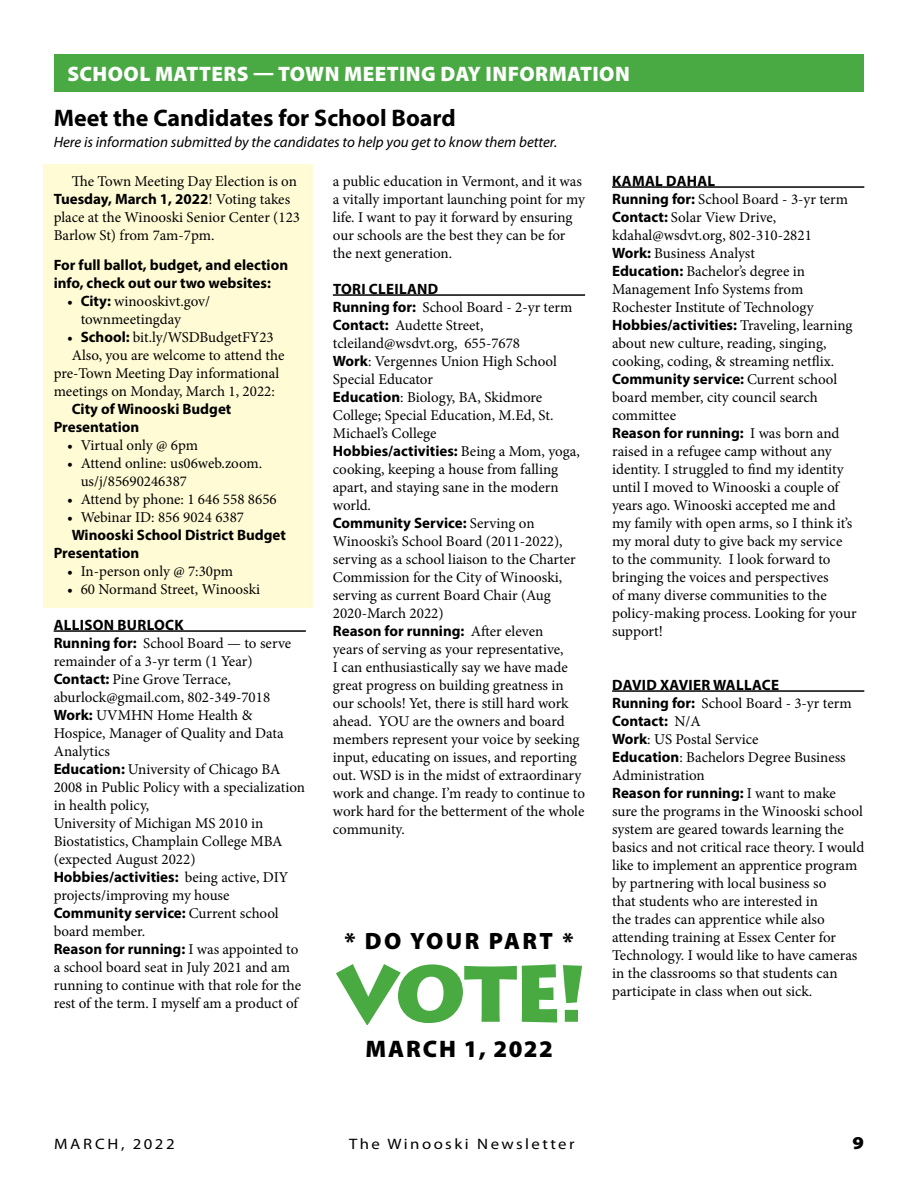
<style>
.page{position:relative;width:918px;height:1188px;background:#fff}
.page>*{position:absolute;margin:0;border:0;box-sizing:border-box;transform-origin:0 0}
.t1{font:700 24px "Myriad Pro";color:#000}
.t2{font:900 24px "Myriad Pro";letter-spacing:.07em;color:#000}
.t3{font:900 23.7px "Myriad Pro";letter-spacing:.1em;color:#000}
.t4{font:900 21px "Myriad Pro";letter-spacing:.02em;color:#fff}
.t5{font:900 18.15px "Myriad Pro";color:#000;scale:1.11 1}
.t6{font:15.15px "Myriad Pro";letter-spacing:.145em;color:#000;scale:1.11 1}
.t7{font:15px/18px "Minion Pro";color:#000}
.t8{font:700 15px/18px "Myriad Pro";color:#000}
.t9{font:italic 15px "Myriad Pro";color:#000}
.t10{font:700 15px "Myriad Pro";letter-spacing:.02em;color:#000}
.s1{font-family:"Myriad Pro";font-weight:700}
</style>
<div class="page">
<div style="left:43px;top:164px;width:270px;height:444px;background:#fffcd5"></div>
<hr style="left:612px;top:690px;width:252px;height:2px;background:#000">
<hr style="left:612px;top:186px;width:252px;height:2px;background:#000">
<hr style="left:333px;top:294px;width:252px;height:2px;background:#000">
<hr style="left:54px;top:630px;width:252px;height:2px;background:#000">
<div style="left:54px;top:54px;width:810px;height:38px;background:#49a942"></div>
<svg style="left:336px;top:964px;width:246px;height:61px"></svg>
<p class="t4" style="left:67px;top:60px;width:564px">SCHOOL MATTERS — TOWN MEETING DAY INFORMATION</p>
<h2 class="t1" style="left:54px;top:102px;width:404px">Meet the Candidates for School Board</h2>
<p class="t9" style="left:54px;top:133px;width:505px">Here is information submitted by the candidates to help you get to know them better.</p>
<p class="t7" style="left:54px;top:173px;width:248px;text-indent:18px">Te Town Meeting Day Election is on <span class="s1">Tuesday, March 1, 2022</span>! Voting takes place at the Winooski Senior Center (123<br>Barlow St) from 7am-7pm.</p>
<h5 class="t8" style="left:54px;top:256px;width:236px">For full ballot, budget, and election info, check out our two websites:</h5>
<p class="t7" style="left:81px;top:293px;width:131px;text-indent:-14px">• <span class="s1">City:</span> winooskivt.gov/ townmeetingday</p>
<p class="t7" style="left:67px;top:329px;width:208px">• <span class="s1">School:</span> bit.ly/WSDBudgetFY23</p>
<p class="t7" style="left:54px;top:347px;width:232px;text-indent:18px">Also, you are welcome to attend the pre-Town Meeting Day informational meetings on Monday, March 1, 2022:</p>
<h5 class="t8" style="left:54px;top:400px;width:179px;text-indent:18px">City of Winooski Budget<br>Presentation</h5>
<p class="t7" style="left:67px;top:437px;width:132px">• Virtual only @ 6pm</p>
<p class="t7" style="left:81px;top:455px;width:183px;text-indent:-14px">• Attend online: us06web.zoom. us/j/85690246387</p>
<p class="t7" style="left:67px;top:491px;width:211px">• Attend by phone: 1 646 558 8656</p>
<p class="t7" style="left:67px;top:509px;width:178px">• Webinar ID: 856 9024 6387</p>
<p class="t8" style="left:54px;top:526px;width:234px;text-indent:18px">Winooski School District Budget<br>Presentation</p>
<p class="t7" style="left:67px;top:563px;width:167px">• In-person only @ 7:30pm</p>
<p class="t7" style="left:67px;top:581px;width:195px">• 60 Normand Street, Winooski</p>
<h5 class="t10" style="left:54px;top:615px;width:131px">ALLISON BURLOCK</h5>
<p class="t7" style="left:54px;top:635px;width:253px"><span class="s1">Running for:</span> School Board — to serve remainder of a 3-yr term (1 Year)<br><span class="s1">Contact:</span> Pine Grove Terrace, aburlock@gmail.com, 802-349-7018<br><span class="s1">Work:</span> UVMHN Home Health &amp;<br>Hospice, Manager of Quality and Data<br>Analytics<br><span class="s1">Education:</span> University of Chicago BA<br>2008 in Public Policy with a specialization in health policy,<br>University of Michigan MS 2010 in<br>Biostatistics, Champlain College MBA (expected August 2022)<br><span class="s1">Hobbies/activities:</span> being active, DIY projects/improving my house<br><span class="s1">Community service:</span> Current school board member.<br><span class="s1">Reason for running:</span> I was appointed to a school board seat in July 2021 and am running to continue with that role for the rest of the term. I myself am a product of</p>
<p class="t7" style="left:333px;top:173px;width:254px">a public education in Vermont, and it was a vitally important launching point for my life. I want to pay it forward by ensuring our schools are the best they can be for the next generation.</p>
<h5 class="t10" style="left:333px;top:279px;width:107px">TORI CLEILAND</h5>
<p class="t7" style="left:333px;top:299px;width:254px"><span class="s1">Running for:</span> School Board - 2-yr term <span class="s1">Contact:</span> Audette Street, tcleiland@wsdvt.org, 655-7678<br><span class="s1">Work</span>: Vergennes Union High School Special Educator<br><span class="s1">Education</span>: Biology, BA, Skidmore College; Special Education, M.Ed, St.<br>Michael’s College<br><span class="s1">Hobbies/activities:</span> Being a Mom, yoga, cooking, keeping a house from falling apart, and staying sane in the modern world.<br><span class="s1">Community Service:</span> Serving on Winooski’s School Board (2011-2022), serving as a school liaison to the Charter Commission for the City of Winooski, serving as current Board Chair (Aug 2020-March 2022)<br><span class="s1">Reason for running:</span> Afer eleven<br>years of serving as your representative,<br>I can enthusiastically say we have made great progress on building greatness in our schools! Yet, there is still hard work ahead. YOU are the owners and board members represent your voice by seeking input, educating on issues, and reporting out. WSD is in the midst of extraordinary work and change. I’m ready to continue to work hard for the betterment of the whole community.</p>
<p class="t10" style="left:612px;top:171px;width:105px">KAMAL DAHAL</p>
<p class="t7" style="left:612px;top:191px;width:246px"><span class="s1">Running for:</span> School Board - 3-yr term <span class="s1">Contact:</span> Solar View Drive, kdahal@wsdvt.org, 802-310-2821<br><span class="s1">Work:</span> Business Analyst<br><span class="s1">Education:</span> Bachelor’s degree in Management Info Systems from Rochester Institute of Technology <span class="s1">Hobbies/activities:</span> Traveling, learning about new culture, reading, singing, cooking, coding, &amp; streaming netfix.<br><span class="s1">Community service:</span> Current school board member, city council search committee<br><span class="s1">Reason for running:</span> I was born and raised in a refugee camp without any identity. I struggled to fnd my identity until I moved to Winooski a couple of years ago. Winooski accepted me and my family with open arms, so I think it’s my moral duty to give back my service to the community. I look forward to bringing the voices and perspectives<br>of many diverse communities to the policy-making process. Looking for your support!</p>
<h5 class="t10" style="left:612px;top:675px;width:168px">DAVID XAVIER WALLACE</h5>
<p class="t7" style="left:612px;top:695px;width:254px"><span class="s1">Running for:</span> School Board - 3-yr term <span class="s1">Contact:</span> N/A<br><span class="s1">Work</span>: US Postal Service<br><span class="s1">Education</span>: Bachelors Degree Business Administration<br><span class="s1">Reason for running:</span> I want to make sure the programs in the Winooski school system are geared towards learning the basics and not critical race theory. I would like to implement an apprentice program by partnering with local business so<br>that students who are interested in<br>the trades can apprentice while also attending training at Essex Center for Technology. I would like to have cameras in the classrooms so that students can participate in class when out sick.</p>
<p class="t3" style="left:344px;top:925px;width:231px">* DO YOUR PART *</p>
<h3 class="t2" style="left:365px;top:1032px;width:189px">MARCH 1, 2022</h3>
<p class="t6" style="left:54px;top:1135px;width:110px">MARCH, 2022</p>
<p class="t6" style="left:349px;top:1135px;width:205px">The Winooski Newsletter</p>
<p class="t5" style="left:853px;top:1131px;width:12px">9</p>
</div>
